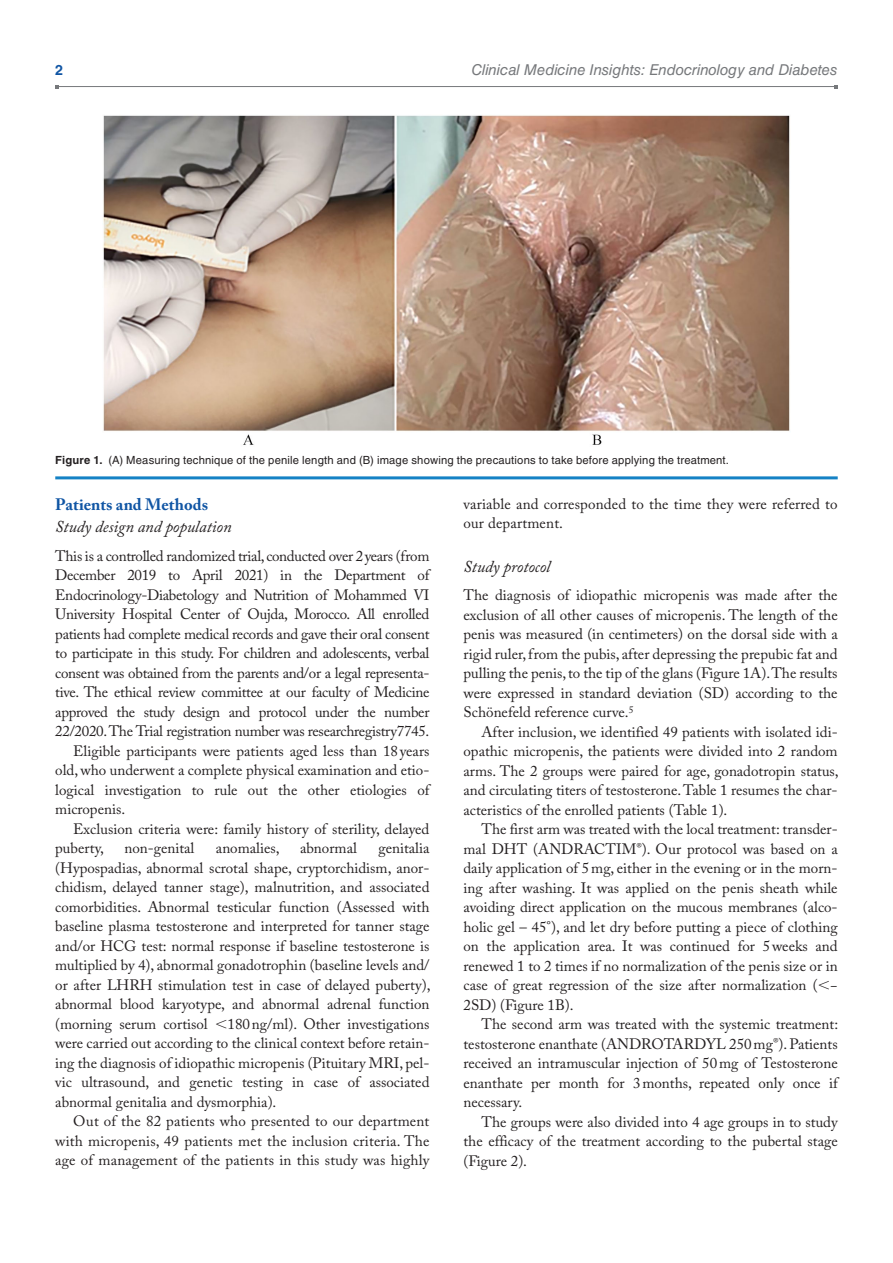
<style>
.page{position:relative;width:893px;height:1263px;background:#fff}
.page>*{position:absolute;margin:0;border:0;box-sizing:border-box;transform-origin:0 0}
.t1{font:italic 16.5px "Adobe Caslon Pro";color:#231f20}
.t2{font:700 16.5px "Adobe Caslon Pro";color:#1055a4}
.t3{font:15px/19.5px "Adobe Caslon Pro";color:#231f20;text-align:justify}
.t4{font:15px "Adobe Caslon Pro";letter-spacing:-.02em;color:#231f20}
.t5{font:italic 15px "Helvetica LT Std";letter-spacing:-.005em;color:#76787b}
.t6{font:700 14.25px "Helvetica LT Std";color:#1055a4}
.t7{font:11.25px "Helvetica LT Std";letter-spacing:.015em;color:#231f20}
.s1{font-weight:700}
</style>
<div class="page">
<hr style="left:57px;top:86px;width:779px;height:1px;background:#76787b">
<hr style="left:55px;top:476px;width:783px;height:3px;background:#1582c5">
<img style="left:103px;top:115px;width:687px;height:330px">
<p class="t6" style="left:55px;top:61px;width:9px">2</p>
<p class="t5" style="left:471px;top:61px;width:368px">Clinical Medicine Insights: Endocrinology and Diabetes</p>
<p class="t7" style="left:55px;top:453px;width:675px"><span class="s1">Figure 1.</span> (A) Measuring technique of the penile length and (B) image showing the precautions to take before applying the treatment.</p>
<p class="t2" style="left:55px;top:494px;width:154px">Patients and Methods</p>
<p class="t1" style="left:55px;top:517px;width:178px">Study design and population</p>
<p class="t4" style="left:55px;top:547px;width:376px">This is a controlled randomized trial, conducted over 2years (from</p>
<p class="t4" style="left:55px;top:566px;width:376px">December 2019 to April 2021) in the Department of</p>
<p class="t4" style="left:55px;top:586px;width:376px">Endocrinology-Diabetology and Nutrition of Mohammed VI</p>
<p class="t4" style="left:55px;top:605px;width:376px">University Hospital Center of Oujda, Morocco. All enrolled</p>
<p class="t4" style="left:55px;top:625px;width:376px">patients had complete medical records and gave their oral consent</p>
<p class="t4" style="left:55px;top:644px;width:376px">to participate in this study. For children and adolescents, verbal</p>
<p class="t4" style="left:55px;top:664px;width:376px">consent was obtained from the parents and/or a legal representa-</p>
<p class="t4" style="left:55px;top:683px;width:376px">tive. The ethical review committee at our faculty of Medicine</p>
<p class="t4" style="left:55px;top:703px;width:376px">approved the study design and protocol under the number</p>
<p class="t4" style="left:55px;top:722px;width:376px">22/2020. The Trial registration number was researchregistry7745.</p>
<p class="t3" style="left:73px;top:741px;width:358px">Eligible participants were patients aged less than 18years</p>
<p class="t3" style="left:55px;top:760px;width:376px">old, who underwent a complete physical examination and etio-</p>
<p class="t3" style="left:55px;top:780px;width:376px">logical investigation to rule out the other etiologies of</p>
<p class="t3" style="left:55px;top:799px;width:71px">micropenis.</p>
<p class="t3" style="left:73px;top:819px;width:358px">Exclusion criteria were: family history of sterility, delayed</p>
<p class="t3" style="left:55px;top:838px;width:50px">puberty,</p>
<p class="t3" style="left:124px;top:838px;width:72px">non-genital</p>
<p class="t3" style="left:216px;top:838px;width:65px">anomalies,</p>
<p class="t3" style="left:300px;top:838px;width:58px">abnormal</p>
<p class="t3" style="left:55px;top:838px;width:377px;text-indent:323px">genitalia (Hypospadias, abnormal scrotal shape, cryptorchidism, anor&shy;chidism, delayed tanner stage), malnutrition, and associated comorbidities. Abnormal testicular function (Assessed with baseline plasma testosterone and interpreted for tanner stage and/or HCG test: normal response if baseline testosterone is multiplied by 4), abnormal gonadotrophin (baseline levels and/ or after LHRH stimulation test in case of delayed puberty), abnormal blood karyotype, and abnormal adrenal function (morning serum cortisol</p>
<p class="t3" style="left:55px;top:1014px;width:376px;text-indent:172px">180ng/ml). Other investigations were carried out according to the clinical context before retain&shy;ing the diagnosis of idiopathic micropenis (Pituitary MRI, pel&shy;vic ultrasound, and genetic testing in case of associated abnormal genitalia and dysmorphia).</p>
<p class="t3" style="left:55px;top:1111px;width:376px;text-indent:18px">Out of the 82 patients who presented to our department with micropenis, 49 patients met the inclusion criteria. The age of management of the patients in this study was highly</p>
<p class="t3" style="left:463px;top:494px;width:376px">variable and corresponded to the time they were referred to our department.</p>
<p class="t1" style="left:463px;top:556px;width:88px">Study protocol</p>
<p class="t3" style="left:463px;top:585px;width:376px">The diagnosis of idiopathic micropenis was made after the exclusion of all other causes of micropenis. The length of the penis was measured (in centimeters) on the dorsal side with a rigid ruler, from the pubis, after depressing the prepubic fat and pulling the penis, to the tip of the glans (Figure 1A). The results were expressed in standard deviation (SD) according to the Schönefeld reference curve.<sup>5</sup></p>
<p class="t3" style="left:463px;top:722px;width:377px;text-indent:18px">After inclusion, we identified 49 patients with isolated idi&shy;opathic micropenis, the patients were divided into 2 random arms. The 2 groups were paired for age, gonadotropin status, and circulating titers of testosterone. Table 1 resumes the char&shy;acteristics of the enrolled patients (Table 1).</p>
<p class="t3" style="left:463px;top:819px;width:376px;text-indent:18px">The first arm was treated with the local treatment: transder&shy;mal DHT (ANDRACTIM<sup>®</sup>). Our protocol was based on a daily application of 5mg, either in the evening or in the morn&shy;ing after washing. It was applied on the penis sheath while avoiding direct application on the mucous membranes (alco&shy;holic gel – 45°), and let dry before putting a piece of clothing on the application area. It was continued for 5weeks and renewed 1 to 2 times if no normalization of the penis size or in case of great regression of the size after normalization ( − 2SD) (Figure 1B).</p>
<p class="t3" style="left:463px;top:1014px;width:376px;text-indent:18px">The second arm was treated with the systemic treatment: testosterone enanthate (ANDROTARDYL 250mg<sup>®</sup>). Patients received an intramuscular injection of 50mg of Testosterone enanthate per month for 3months, repeated only once if necessary.</p>
<p class="t3" style="left:463px;top:1112px;width:376px;text-indent:18px">The groups were also divided into 4 age groups in to study the efficacy of the treatment according to the pubertal stage (Figure 2).</p>
</div>
